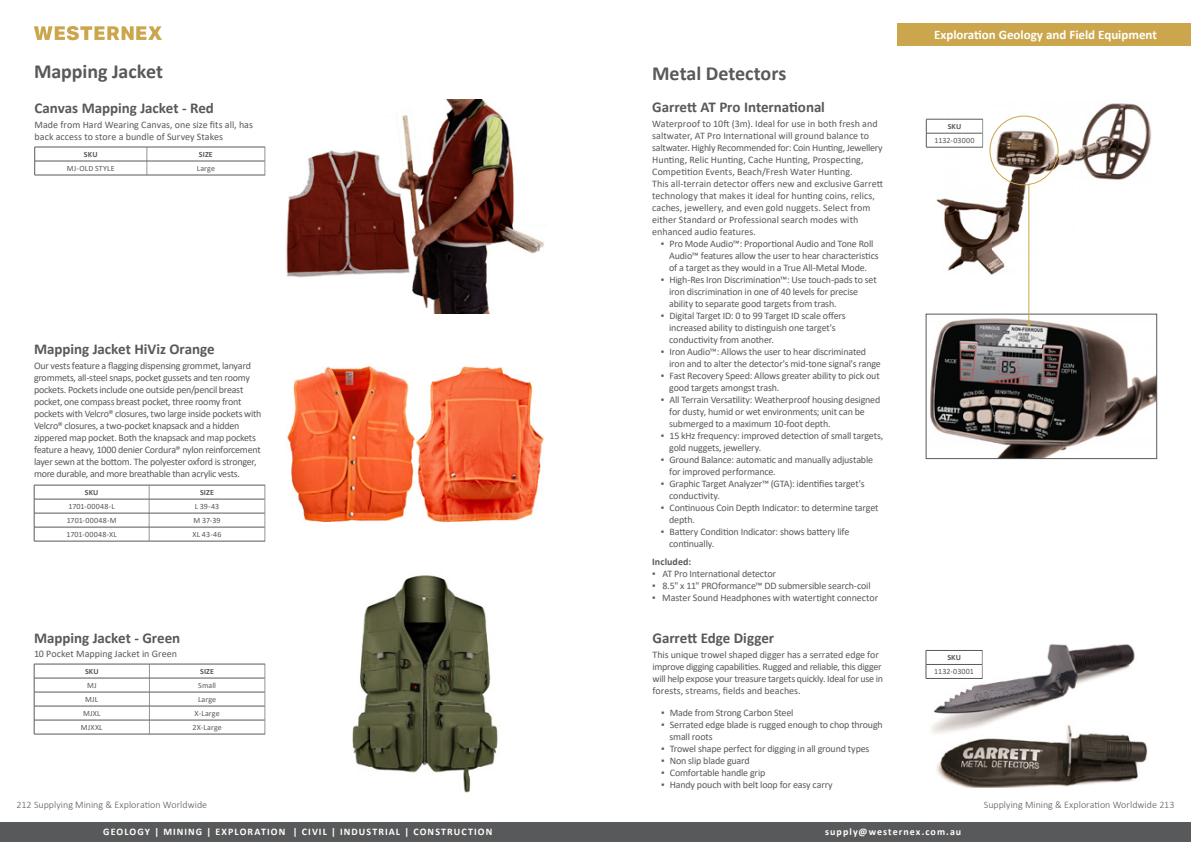
<style>
.page{position:relative;width:1191px;height:842px;background:#fff}
.page>*{position:absolute;margin:0;border:0;box-sizing:border-box;transform-origin:0 0}
.t1{font:700 20px "Calibri";letter-spacing:-.005em;color:#58595b}
.t2{font:700 15px "Calibri";letter-spacing:-.005em;color:#58595b}
.t3{font:700 13px "Calibri";color:#fff}
.t4{font:10px/12px "Calibri";letter-spacing:-.015em;color:#58595b}
.t5{font:700 10px "Calibri";letter-spacing:.105em;color:#fff}
.t6{font:300 10px "Calibri";color:#58595b}
.t7{font:700 10px "Calibri";letter-spacing:.005em;color:#58595b}
.t8{font:8px "Calibri";letter-spacing:.015em;color:#58595b}
.t9{font:700 8px "Calibri";letter-spacing:.015em;color:#58595b}
.s1{font-family:"Arial"}
</style>
<div class="page">
<div style="left:0;top:822px;width:1191px;height:20px;background:#58595b"></div>
<div style="left:897px;top:23px;width:294px;height:22px;background:#cba64c"></div>
<svg style="left:34px;top:26px;width:128px;height:14px"></svg>
<hr style="left:35px;top:175px;width:112px;height:1px;background:#58595b">
<hr style="left:147px;top:175px;width:118px;height:1px;background:#58595b">
<svg style="left:35px;top:147px;width:231px;height:28px"></svg>
<hr style="left:147px;top:147px;width:118px;height:1px;background:#58595b">
<hr style="left:35px;top:161px;width:112px;height:1px;background:#58595b">
<hr style="left:147px;top:161px;width:118px;height:1px;background:#58595b">
<hr style="left:34px;top:541px;width:115px;height:1px;background:#58595b">
<hr style="left:149px;top:541px;width:116px;height:1px;background:#58595b">
<svg style="left:34px;top:485px;width:232px;height:56px"></svg>
<hr style="left:149px;top:485px;width:116px;height:1px;background:#58595b">
<hr style="left:34px;top:499px;width:115px;height:1px;background:#58595b">
<hr style="left:149px;top:499px;width:116px;height:1px;background:#58595b">
<hr style="left:34px;top:734px;width:115px;height:1px;background:#58595b">
<hr style="left:149px;top:734px;width:116px;height:1px;background:#58595b">
<svg style="left:34px;top:664px;width:232px;height:70px"></svg>
<hr style="left:149px;top:664px;width:116px;height:1px;background:#58595b">
<hr style="left:34px;top:678px;width:115px;height:1px;background:#58595b">
<hr style="left:149px;top:678px;width:116px;height:1px;background:#58595b">
<img style="left:286px;top:367px;width:129px;height:154px">
<img style="left:416px;top:367px;width:128px;height:154px">
<img style="left:352px;top:575px;width:146px;height:217px">
<img style="left:402px;top:100px;width:142px;height:214px">
<img style="left:286px;top:150px;width:124px;height:129px">
<img style="left:931px;top:644px;width:217px;height:144px">
<img style="left:935px;top:103px;width:217px;height:172px">
<hr style="left:926px;top:147px;width:57px;height:1px;background:#58595b">
<svg style="left:926px;top:119px;width:57px;height:28px"></svg>
<hr style="left:926px;top:133px;width:56px;height:1px;background:#58595b">
<hr style="left:926px;top:678px;width:56px;height:1px;background:#58595b">
<svg style="left:925px;top:650px;width:58px;height:28px"></svg>
<hr style="left:926px;top:664px;width:56px;height:1px;background:#58595b">
<img style="left:930px;top:316px;width:225px;height:141px">
<div style="left:926px;top:314px;width:231px;height:145px;border:1px solid #58595b"></div>
<hr style="left:1028px;top:185px;width:1px;height:139px;background:#cba64c">
<svg style="left:1026px;top:322px;width:4px;height:4px"></svg>
<div style="left:989px;top:116px;width:69px;height:69px;border:1px solid #cba64c;border-radius:50%"></div>
<h1 class="t1" style="left:34px;top:57px;width:130px">Mapping Jacket</h1>
<h1 class="t1" style="left:652px;top:59px;width:136px">Metal Detectors</h1>
<h2 class="t2" style="left:652px;top:96px;width:174px">Garrett AT Pro International</h2>
<p class="t4" style="left:652px;top:117px;width:232px">Waterproof to 10ft (3m). Ideal for use in both fresh and saltwater, AT Pro International will ground balance to saltwater. Highly Recommended for: Coin Hunting, Jewellery Hunting, Relic Hunting, Cache Hunting, Prospecting, Competition Events, Beach/Fresh Water Hunting.<br>This all-terrain detector offers new and exclusive Garrett technology that makes it ideal for hunting coins, relics, caches, jewellery, and even gold nuggets. Select from either Standard or Professional search modes with enhanced audio features.</p>
<p class="t4" style="left:669px;top:237px;width:211px;text-indent:-8px"><span class="s1">▪</span> Pro Mode Audio™: Proportional Audio and Tone Roll<br>Audio™ features allow the user to hear characteristics of a target as they would in a True All-Metal Mode.</p>
<p class="t4" style="left:669px;top:273px;width:209px;text-indent:-8px"><span class="s1">▪</span> High-Res Iron Discrimination™: Use touch-pads to set iron discrimination in one of 40 levels for precise ability to separate good targets from trash.</p>
<p class="t4" style="left:669px;top:309px;width:178px;text-indent:-8px"><span class="s1">▪</span> Digital Target ID: 0 to 99 Target ID scale offers increased ability to distinguish one target's conductivity from another.</p>
<p class="t4" style="left:669px;top:345px;width:213px;text-indent:-8px"><span class="s1">▪</span> Iron Audio™: Allows the user to hear discriminated iron and to alter the detector's mid-tone signal's range</p>
<p class="t4" style="left:669px;top:369px;width:212px;text-indent:-8px"><span class="s1">▪</span> Fast Recovery Speed: Allows greater ability to pick out good targets amongst trash.</p>
<p class="t4" style="left:669px;top:393px;width:213px;text-indent:-8px"><span class="s1">▪</span> All Terrain Versatility: Weatherproof housing designed for dusty, humid or wet environments; unit can be submerged to a maximum 10-foot depth.</p>
<p class="t4" style="left:669px;top:429px;width:216px;text-indent:-8px"><span class="s1">▪</span> 15 kHz frequency: improved detection of small targets, gold nuggets, jewellery.</p>
<p class="t4" style="left:669px;top:453px;width:205px;text-indent:-8px"><span class="s1">▪</span> Ground Balance: automatic and manually adjustable for improved performance.</p>
<p class="t4" style="left:669px;top:477px;width:197px;text-indent:-8px"><span class="s1">▪</span> Graphic Target Analyzer™ (GTA): identifies target's conductivity.</p>
<p class="t4" style="left:669px;top:501px;width:211px;text-indent:-8px"><span class="s1">▪</span> Continuous Coin Depth Indicator: to determine target depth.</p>
<p class="t4" style="left:669px;top:525px;width:182px;text-indent:-8px"><span class="s1">▪</span> Battery Condition Indicator: shows battery life continually.</p>
<p class="t7" style="left:652px;top:555px;width:40px">Included:</p>
<p class="t4" style="left:652px;top:568px;width:125px"><span class="s1">▪</span> AT Pro International detector</p>
<p class="t4" style="left:652px;top:580px;width:220px"><span class="s1">▪</span> 8.5" x 11" PROformance™ DD submersible search-coil</p>
<p class="t4" style="left:652px;top:592px;width:227px"><span class="s1">▪</span> Master Sound Headphones with watertight connector</p>
<h2 class="t2" style="left:35px;top:98px;width:181px">Canvas Mapping Jacket - Red</h2>
<p class="t4" style="left:35px;top:119px;width:220px">Made from Hard Wearing Canvas, one size fits all, has back access to store a bundle of Survey Stakes</p>
<p class="t9" style="left:84px;top:149px;width:15px">SKU</p>
<p class="t9" style="left:199px;top:149px;width:16px">SIZE</p>
<p class="t8" style="left:67px;top:163px;width:49px">MJ-OLD STYLE</p>
<p class="t8" style="left:197px;top:163px;width:20px">Large</p>
<h2 class="t2" style="left:34px;top:339px;width:182px">Mapping Jacket HiViz Orange</h2>
<p class="t4" style="left:34px;top:359px;width:229px">Our vests feature a flagging dispensing grommet, lanyard grommets, all-steel snaps, pocket gussets and ten roomy pockets. Pockets include one outside pen/pencil breast pocket, one compass breast pocket, three roomy front pockets with Velcro® closures, two large inside pockets with Velcro® closures, a two-pocket knapsack and a hidden zippered map pocket. Both the knapsack and map pockets feature a heavy, 1000 denier Cordura® nylon reinforcement layer sewn at the bottom. The polyester oxford is stronger, more durable, and more breathable than acrylic vests.</p>
<p class="t9" style="left:85px;top:487px;width:15px">SKU</p>
<p class="t9" style="left:200px;top:487px;width:16px">SIZE</p>
<p class="t8" style="left:68px;top:501px;width:48px">1701-00048-L</p>
<p class="t8" style="left:195px;top:501px;width:26px">L 39-43</p>
<p class="t8" style="left:67px;top:515px;width:51px">1701-00048-M</p>
<p class="t8" style="left:193px;top:515px;width:29px">M 37-39</p>
<p class="t8" style="left:66px;top:529px;width:52px">1701-00048-XL</p>
<p class="t8" style="left:193px;top:529px;width:30px">XL 43-46</p>
<h2 class="t2" style="left:34px;top:627px;width:148px">Mapping Jacket - Green</h2>
<p class="t4" style="left:34px;top:648px;width:144px">10 Pocket Mapping Jacket in Green</p>
<p class="t9" style="left:85px;top:666px;width:15px">SKU</p>
<p class="t9" style="left:200px;top:666px;width:16px">SIZE</p>
<p class="t8" style="left:87px;top:680px;width:11px">MJ</p>
<p class="t8" style="left:198px;top:680px;width:19px">Small</p>
<p class="t8" style="left:85px;top:694px;width:14px">MJL</p>
<p class="t8" style="left:198px;top:694px;width:20px">Large</p>
<p class="t8" style="left:83px;top:708px;width:19px">MJXL</p>
<p class="t8" style="left:195px;top:708px;width:27px">X-Large</p>
<p class="t8" style="left:81px;top:722px;width:23px">MJXXL</p>
<p class="t8" style="left:192px;top:722px;width:31px">2X-Large</p>
<h2 class="t2" style="left:652px;top:627px;width:123px">Garrett Edge Digger</h2>
<p class="t4" style="left:652px;top:648px;width:232px">This unique trowel shaped digger has a serrated edge for improve digging capabilities. Rugged and reliable, this digger will help expose your treasure targets quickly. Ideal for use in forests, streams, fields and beaches.</p>
<p class="t4" style="left:661px;top:706px;width:134px"><span class="s1">▪</span> Made from Strong Carbon Steel</p>
<p class="t4" style="left:669px;top:718px;width:215px;text-indent:-8px"><span class="s1">▪</span> Serrated edge blade is rugged enough to chop through small roots</p>
<p class="t4" style="left:661px;top:742px;width:210px"><span class="s1">▪</span> Trowel shape perfect for digging in all ground types</p>
<p class="t4" style="left:661px;top:754px;width:90px"><span class="s1">▪</span> Non slip blade guard</p>
<p class="t4" style="left:661px;top:766px;width:106px"><span class="s1">▪</span> Comfortable handle grip</p>
<p class="t4" style="left:661px;top:778px;width:173px"><span class="s1">▪</span> Handy pouch with belt loop for easy carry</p>
<h3 class="t3" style="left:934px;top:25px;width:224px">Exploration Geology and Field Equipment</h3>
<p class="t9" style="left:947px;top:121px;width:15px">SKU</p>
<p class="t8" style="left:934px;top:135px;width:42px">1132-03000</p>
<p class="t9" style="left:947px;top:652px;width:15px">SKU</p>
<p class="t8" style="left:934px;top:666px;width:41px">1132-03001</p>
<p class="t6" style="left:17px;top:798px;width:192px">212 Supplying Mining &amp; Exploration Worldwide</p>
<p class="t6" style="left:983px;top:798px;width:192px">Supplying Mining &amp; Exploration Worldwide 213</p>
<p class="t5" style="left:103px;top:824px;width:390px">GEOLOGY | MINING | EXPLORATION | CIVIL | INDUSTRIAL | CONSTRUCTION</p>
<p class="t5" style="left:825px;top:824px;width:138px">supply@westernex.com.au</p>
</div>
